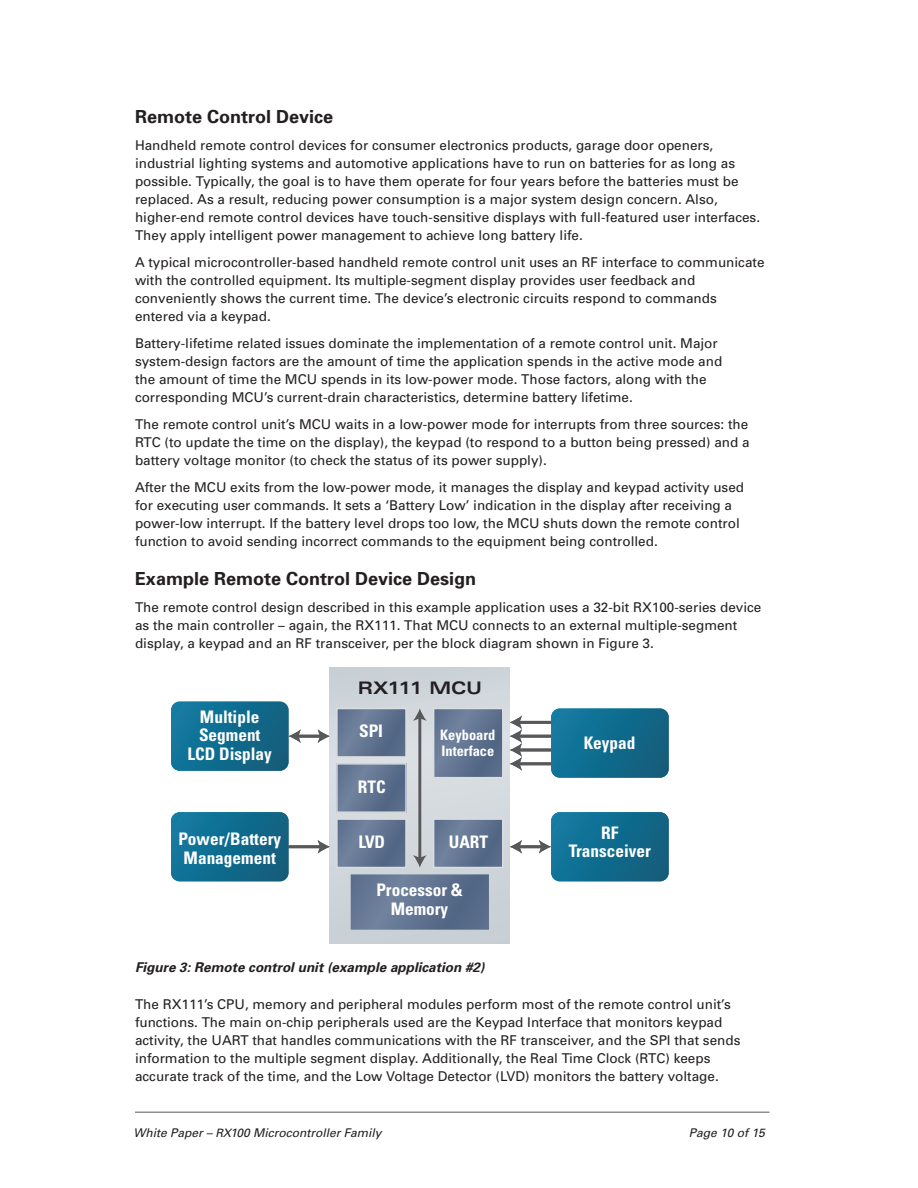
<style>
.page{position:relative;width:918px;height:1188px;background:#fff}
.page>*{position:absolute;margin:0;border:0;box-sizing:border-box;transform-origin:0 0}
.Subs{font:700 18px "Univers";color:#231f20}
.t1{font:700 condensed 17.25px/18.3px "Univers";color:#fff;text-align:center}
.t2{font:700 expanded 17.25px "Univers";color:#231f20}
.t3{font:700 condensed 14.4px/16.4px "Univers";color:#fff}
.text{font:13.5px/18px "Univers";color:#231f20}
.Figure{font:italic 700 13.5px "Univers";color:#231f20}
.t4{font:italic 12px "Univers";color:#231f20}
.s1{font-size:18px}
.s2{font-size:11.55px}
</style>
<div class="page">
<hr style="left:135px;top:1112px;width:635px;height:1px;background:#231f20">
<svg style="left:551px;top:709px;width:118px;height:69px;background:#136c8f"></svg>
<svg style="left:171px;top:812px;width:118px;height:69px;background:#126c8f"></svg>
<svg style="left:330px;top:667px;width:180px;height:277px;background:#d0d6db"></svg>
<svg style="left:338px;top:710px;width:67px;height:46px;background:#607490"></svg>
<div style="left:336px;top:708px;width:71px;height:50px;border:1px solid #dcdddf"></div>
<svg style="left:435px;top:710px;width:67px;height:66px;background:#617491"></svg>
<div style="left:433px;top:708px;width:71px;height:70px;border:1px solid #dcdddf"></div>
<svg style="left:338px;top:820px;width:67px;height:46px;background:#617490"></svg>
<div style="left:336px;top:818px;width:71px;height:50px;border:1px solid #dcdddf"></div>
<svg style="left:338px;top:765px;width:67px;height:46px;background:#607490"></svg>
<div style="left:336px;top:763px;width:71px;height:50px;border:1px solid #dcdddf"></div>
<svg style="left:351px;top:874px;width:138px;height:56px;background:#617491"></svg>
<hr style="left:297px;top:735px;width:24px;height:3px;background:#57585a">
<svg style="left:171px;top:702px;width:130px;height:69px;background:#277898"></svg>
<svg style="left:318px;top:729px;width:12px;height:14px"></svg>
<hr style="left:289px;top:845px;width:32px;height:3px;background:#57585a">
<svg style="left:318px;top:840px;width:12px;height:14px"></svg>
<hr style="left:518px;top:735px;width:33px;height:3px;background:#57585a">
<svg style="left:435px;top:820px;width:67px;height:46px;background:#607490"></svg>
<div style="left:433px;top:818px;width:71px;height:50px;border:1px solid #dcdddf"></div>
<hr style="left:418px;top:717px;width:3px;height:142px;background:#57585a">
<svg style="left:413px;top:855px;width:14px;height:12px"></svg>
<svg style="left:413px;top:709px;width:14px;height:12px"></svg>
<hr style="left:518px;top:845px;width:24px;height:3px;background:#57585a">
<svg style="left:510px;top:840px;width:12px;height:14px"></svg>
<svg style="left:539px;top:812px;width:130px;height:69px;background:#277998"></svg>
<hr style="left:518px;top:721px;width:33px;height:3px;background:#57585a">
<hr style="left:518px;top:749px;width:33px;height:2px;background:#57585a">
<hr style="left:518px;top:762px;width:33px;height:3px;background:#57585a">
<svg style="left:510px;top:715px;width:12px;height:56px"></svg>
<p class="Subs" style="left:135px;top:105px;width:200px">Remote Control Device</p>
<p class="text" style="left:135px;top:136px;width:627px">Handheld remote control devices for consumer electronics products, garage door openers, industrial lighting systems and automotive applications have to run on batteries for as long as possible. Typically, the goal is to have them operate for four years before the batteries must be replaced. As a result, reducing power consumption is a major system design concern. Also, higher-end remote control devices have touch-sensitive displays with full-featured user interfaces.<br>They apply intelligent power management to achieve long battery life.</p>
<p class="text" style="left:135px;top:253px;width:631px">A typical microcontroller-based handheld remote control unit uses an RF interface to communicate with the controlled equipment. Its multiple-segment display provides user feedback and conveniently shows the current time. The device’s electronic circuits respond to commands entered via a keypad.</p>
<p class="text" style="left:135px;top:334px;width:589px">Battery-lifetime related issues dominate the implementation of a remote control unit. Major system-design factors are the amount of time the application spends in the active mode and the amount of time the MCU spends in its low-power mode. Those factors, along with the corresponding MCU’s current-drain characteristics, determine battery lifetime.</p>
<p class="text" style="left:135px;top:415px;width:616px;text-align:justify">The remote control unit’s MCU waits in a low-power mode for interrupts from three sources: the RTC (to update the time on the display), the keypad (to respond to a button being pressed) and a battery voltage monitor (to check the status of its power supply).</p>
<p class="text" style="left:135px;top:478px;width:611px">After the MCU exits from the low-power mode, it manages the display and keypad activity used for executing user commands. It sets a ‘Battery Low’ indication in the display after receiving a power-low interrupt. If the battery level drops too low, the MCU shuts down the remote control function to avoid sending incorrect commands to the equipment being controlled.</p>
<p class="Subs" style="left:135px;top:567px;width:343px">Example Remote Control Device Design</p>
<p class="text" style="left:135px;top:598px;width:628px">The remote control design described in this example application uses a 32-bit RX100-series device as the main controller – again, the RX111. That MCU connects to an external multiple-segment display, a keypad and an RF transceiver, per the block diagram shown in Figure 3.</p>
<p class="t1" style="left:199px;top:708px;width:63px;line-height:17.2px;text-align:left">Multiple<br>Segment</p>
<p class="t1" style="left:188px;top:744px;width:86px">LCD Display</p>
<p class="t1" style="left:178px;top:830px;width:104px">Power/Battery<br>Management</p>
<p class="t2" style="left:358px;top:678px;width:126px">RX<span class="s1">111</span> MCU</p>
<p class="t1" style="left:357px;top:722px;width:30px">SPC</p>
<p class="t1" style="left:359px;top:722px;width:26px">SPI</p>
<p class="t3" style="left:440px;top:726px;width:57px">Keyboard<br>Interface</p>
<p class="t1" style="left:358px;top:777px;width:29px">RTC</p>
<p class="t1" style="left:358px;top:832px;width:28px">LVD</p>
<p class="t1" style="left:449px;top:832px;width:41px">UART</p>
<p class="t1" style="left:376px;top:881px;width:88px">Processor &amp;<br>Memory</p>
<p class="t1" style="left:584px;top:733px;width:53px">Keypad</p>
<p class="t1" style="left:569px;top:823px;width:84px">RF<br>Transceiver</p>
<p class="Figure" style="left:135px;top:958px;width:351px">Figure 3: Remote control unit (example application #2)</p>
<p class="text" style="left:135px;top:995px;width:607px">The RX111’s CPU, memory and peripheral modules perform most of the remote control unit’s functions. The main on-chip peripherals used are the Keypad Interface that monitors keypad activity, the UART that handles communications with the RF transceiver, and the SPI that sends information to the multiple segment display. Additionally, the Real Time Clock (RTC) keeps accurate track of the time, and the Low Voltage Detector (LVD) monitors the battery voltage.</p>
<p class="t4" style="left:134px;top:1125px;width:249px">White Paper – <span class="s2">RX</span>100 Microcontroller Family</p>
<p class="t4" style="left:689px;top:1125px;width:78px">Page 10 of 15</p>
</div>
